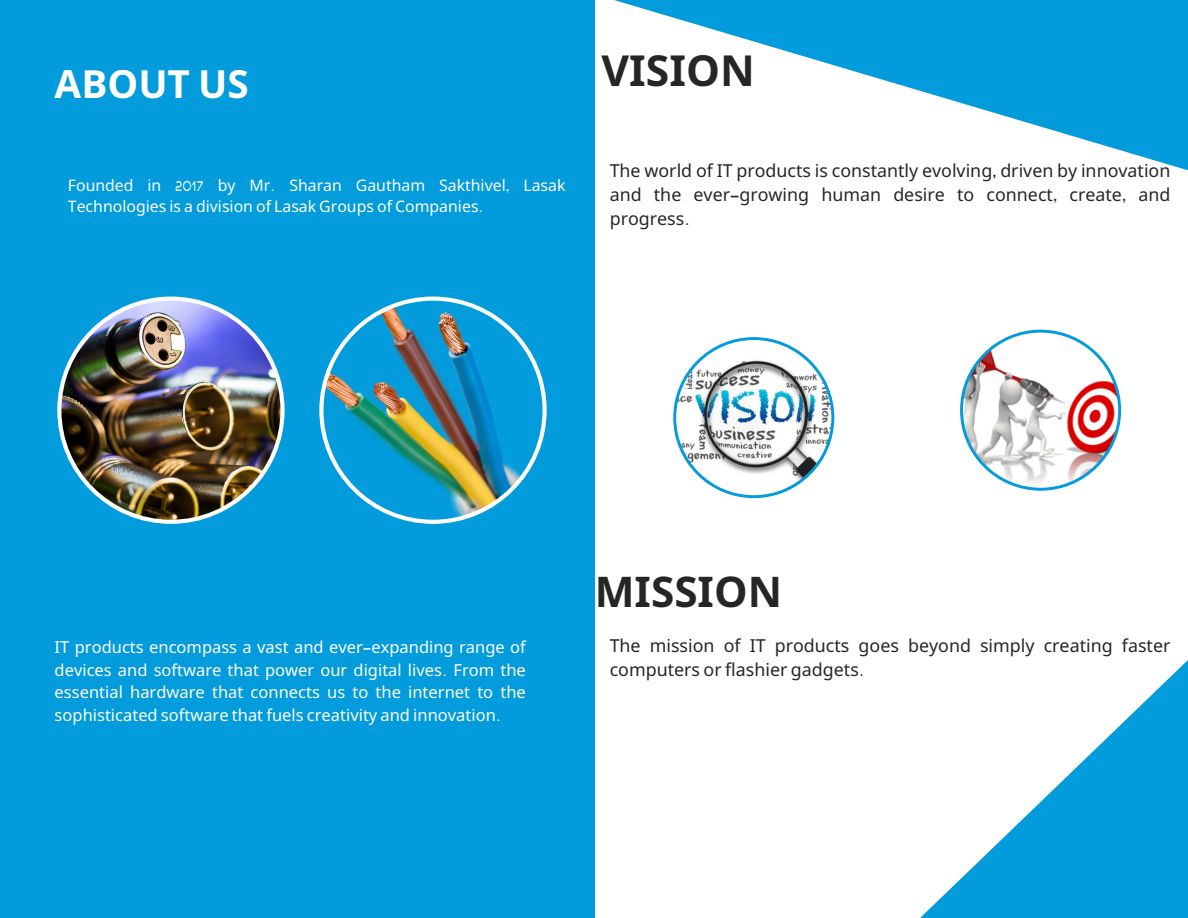
<style>
.page{position:relative;width:1188px;height:918px;background:#fff}
.page>*{position:absolute;margin:0;border:0;box-sizing:border-box;transform-origin:0 0}
.t1{font:700 42.75px "Noto Sans";color:#262626}
.t2{font:700 42.3px "Noto Sans";color:#262626}
.t3{font:700 38.85px "Noto Sans";color:#fff}
.t4{font:17.85px/24.2px "Noto Sans";color:#262626}
.t5{font:16.5px/22.5px "Noto Sans";color:#fff;text-align:justify}
.t6{font:15.9px/21.3px "Noto Sans";color:#fff}
.s1{font-family:"Montalaq"}
</style>
<div class="page">
<div style="left:0;top:0;width:595px;height:918px;background:#029bdb"></div>
<svg style="left:614px;top:0;width:574px;height:171px"></svg>
<svg style="left:920px;top:660px;width:268px;height:258px"></svg>
<img style="left:57px;top:297px;width:228px;height:227px">
<img style="left:319px;top:297px;width:228px;height:227px">
<svg style="left:673px;top:337px;width:161px;height:161px"></svg>
<svg style="left:960px;top:330px;width:161px;height:161px"></svg>
<h3 class="t3" style="left:55px;top:56px;width:196px">ABOUT US</h3>
<h1 class="t6" style="left:68px;top:174px;width:499px">Founded in <span class="s1">2017</span> by Mr<span class="s1">.</span> Sharan Gautham Sakthivel<span class="s1">,</span> Lasak<br>Technologies is a division of Lasak Groups of Companies<span class="s1">.</span></h1>
<h3 class="t1" style="left:602px;top:41px;width:155px">VISION</h3>
<h1 class="t4" style="left:610px;top:158px;width:562px">The world of IT products is constantly evolving<span class="s1">,</span> driven by innovation and the ever<span class="s1">-</span>growing human desire to connect<span class="s1">,</span> create<span class="s1">,</span> and</h1>
<p class="t4" style="left:610px;top:206px;width:82px">progress<span class="s1">.</span></p>
<h2 class="t5" style="left:55px;top:636px;width:473px">IT products encompass a vast and ever<span class="s1">-</span>expanding range of devices and software that power our digital lives<span class="s1">.</span> From the essential hardware that connects us to the internet to the sophisticated software that fuels creativity and innovation<span class="s1">.</span></h2>
<h2 class="t2" style="left:595px;top:562px;width:189px">MISSION</h2>
<p class="t4" style="left:610px;top:633px;width:562px">The mission of IT products goes beyond simply creating faster computers or flashier gadgets<span class="s1">.</span></p>
</div>
